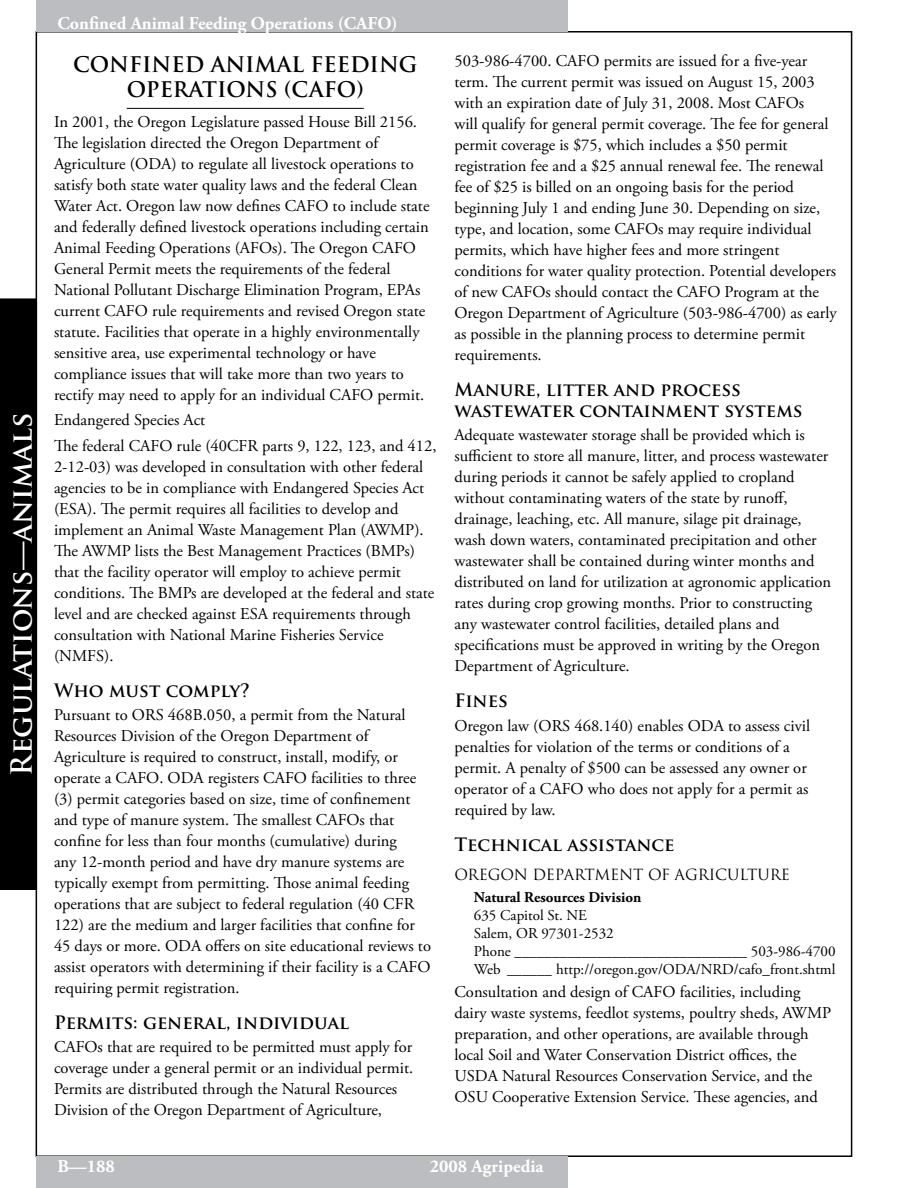
<style>
.page{position:relative;width:918px;height:1188px;background:#fff}
.page>*{position:absolute;margin:0;border:0;box-sizing:border-box;transform-origin:0 0}
.t1{font:700 28.5px "Trajan Pro";color:#fff}
.t2{font:700 21px/25.2px "Trajan Pro";color:#000;text-align:center}
.t3{font:700 18px/21px "Trajan Pro";color:#000}
.t4{font:700 18px "Adobe Garamond Pro";color:#fff}
.t5{font:16.5px/21px "Adobe Garamond Pro";color:#000}
.t6{font:15px/18px "Adobe Garamond Pro";color:#000}
.t7{font:15px "Trajan Pro";letter-spacing:-.01em;color:#000}
.t8{font:700 15px "Adobe Garamond Pro";color:#000}
</style>
<div class="page">
<div style="left:36px;top:0;width:531px;height:32px;background:#bcbdc0"></div>
<div style="left:36px;top:1157px;width:531px;height:31px;background:#bcbdc0"></div>
<div style="left:0;top:299px;width:37px;height:590px;background:#000"></div>
<hr style="left:127px;top:108px;width:237px;height:1px;background:#000">
<h1 class="t1" style="left:4px;top:776px;width:365px;rotate:-90deg">Regulations—animals</h1>
<p class="t4" style="left:57px;top:13px;width:342px">Confined Animal Feeding Operations (CAFO)</p>
<p class="t2" style="left:73px;top:52px;width:346px">Confined Animal Feeding<br>Operations (CAFO)</p>
<p class="t5" style="left:54px;top:112px;width:377px">In 2001, the Oregon Legislature passed House Bill 2156.<br>The legislation directed the Oregon Department of Agriculture (ODA) to regulate all livestock operations to satisfy both state water quality laws and the federal Clean Water Act. Oregon law now defines CAFO to include state and federally defined livestock operations including certain Animal Feeding Operations (AFOs). The Oregon CAFO General Permit meets the requirements of the federal National Pollutant Discharge Elimination Program, EPAs current CAFO rule requirements and revised Oregon state statute. Facilities that operate in a highly environmentally sensitive area, use experimental technology or have compliance issues that will take more than two years to rectify may need to apply for an individual CAFO permit.</p>
<p class="t5" style="left:54px;top:408px;width:384px;line-height:25.3px">Endangered Species Act<br>The federal CAFO rule (40CFR parts 9, 122, 123, and 412,</p>
<p class="t5" style="left:54px;top:456px;width:382px">2-12-03) was developed in consultation with other federal agencies to be in compliance with Endangered Species Act (ESA). The permit requires all facilities to develop and implement an Animal Waste Management Plan (AWMP).<br>The AWMP lists the Best Management Practices (BMPs) that the facility operator will employ to achieve permit conditions. The BMPs are developed at the federal and state level and are checked against ESA requirements through consultation with National Marine Fisheries Service (NMFS).</p>
<p class="t3" style="left:54px;top:680px;width:198px">Who must comply?</p>
<p class="t5" style="left:54px;top:705px;width:379px">Pursuant to ORS 468B.050, a permit from the Natural Resources Division of the Oregon Department of Agriculture is required to construct, install, modify, or operate a CAFO. ODA registers CAFO facilities to three (3) permit categories based on size, time of confinement and type of manure system. The smallest CAFOs that confine for less than four months (cumulative) during<br>any 12-month period and have dry manure systems are typically exempt from permitting. Those animal feeding operations that are subject to federal regulation (40 CFR 122) are the medium and larger facilities that confine for 45 days or more. ODA offers on site educational reviews to assist operators with determining if their facility is a CAFO requiring permit registration.</p>
<p class="t3" style="left:54px;top:1012px;width:296px">Permits: general, individual</p>
<p class="t5" style="left:54px;top:1037px;width:361px">CAFOs that are required to be permitted must apply for coverage under a general permit or an individual permit.<br>Permits are distributed through the Natural Resources Division of the Oregon Department of Agriculture,</p>
<p class="t5" style="left:455px;top:51px;width:384px">503‑986-4700. CAFO permits are issued for a five‑year term. The current permit was issued on August 15, 2003 with an expiration date of July 31, 2008. Most CAFOs<br>will qualify for general permit coverage. The fee for general permit coverage is $75, which includes a $50 permit registration fee and a $25 annual renewal fee. The renewal fee of $25 is billed on an ongoing basis for the period beginning July 1 and ending June 30. Depending on size, type, and location, some CAFOs may require individual permits, which have higher fees and more stringent conditions for water quality protection. Potential developers of new CAFOs should contact the CAFO Program at the Oregon Department of Agriculture (503-986-4700) as early as possible in the planning process to determine permit requirements.</p>
<p class="t3" style="left:454px;top:379px;width:350px">Manure, litter and process wastewater containment systems</p>
<p class="t5" style="left:454px;top:425px;width:378px">Adequate wastewater storage shall be provided which is sufficient to store all manure, litter, and process wastewater during periods it cannot be safely applied to cropland without contaminating waters of the state by runoff, drainage, leaching, etc. All manure, silage pit drainage, wash down waters, contaminated precipitation and other wastewater shall be contained during winter months and distributed on land for utilization at agronomic application rates during crop growing months. Prior to constructing any wastewater control facilities, detailed plans and specifications must be approved in writing by the Oregon Department of Agriculture.</p>
<p class="t3" style="left:454px;top:691px;width:55px">Fines</p>
<p class="t5" style="left:454px;top:715px;width:357px">Oregon law (ORS 468.140) enables ODA to assess civil penalties for violation of the terms or conditions of a permit. A penalty of $500 can be assessed any owner or operator of a CAFO who does not apply for a permit as required by law.</p>
<p class="t3" style="left:454px;top:834px;width:222px">Technical assistance</p>
<p class="t7" style="left:454px;top:865px;width:335px">ORE GON DE PARTME NT OF AGRICU LTURE</p>
<p class="t8" style="left:474px;top:888px;width:169px">Natural Resources Division</p>
<p class="t6" style="left:474px;top:907px;width:363px">635 Capitol St. NE<br>Salem, OR 97301-2532<br>Phone _______________________________ 503-986-4700<br>Web ______ http://oregon.gov/ODA/NRD/cafo_front.shtml</p>
<p class="t5" style="left:454px;top:982px;width:378px">Consultation and design of CAFO facilities, including dairy waste systems, feedlot systems, poultry sheds, AWMP preparation, and other operations, are available through local Soil and Water Conservation District offices, the USDA Natural Resources Conservation Service, and the OSU Cooperative Extension Service. These agencies, and</p>
<p class="t4" style="left:57px;top:1156px;width:59px">B—188</p>
<p class="t4" style="left:430px;top:1156px;width:115px">2008 Agripedia</p>
</div>
